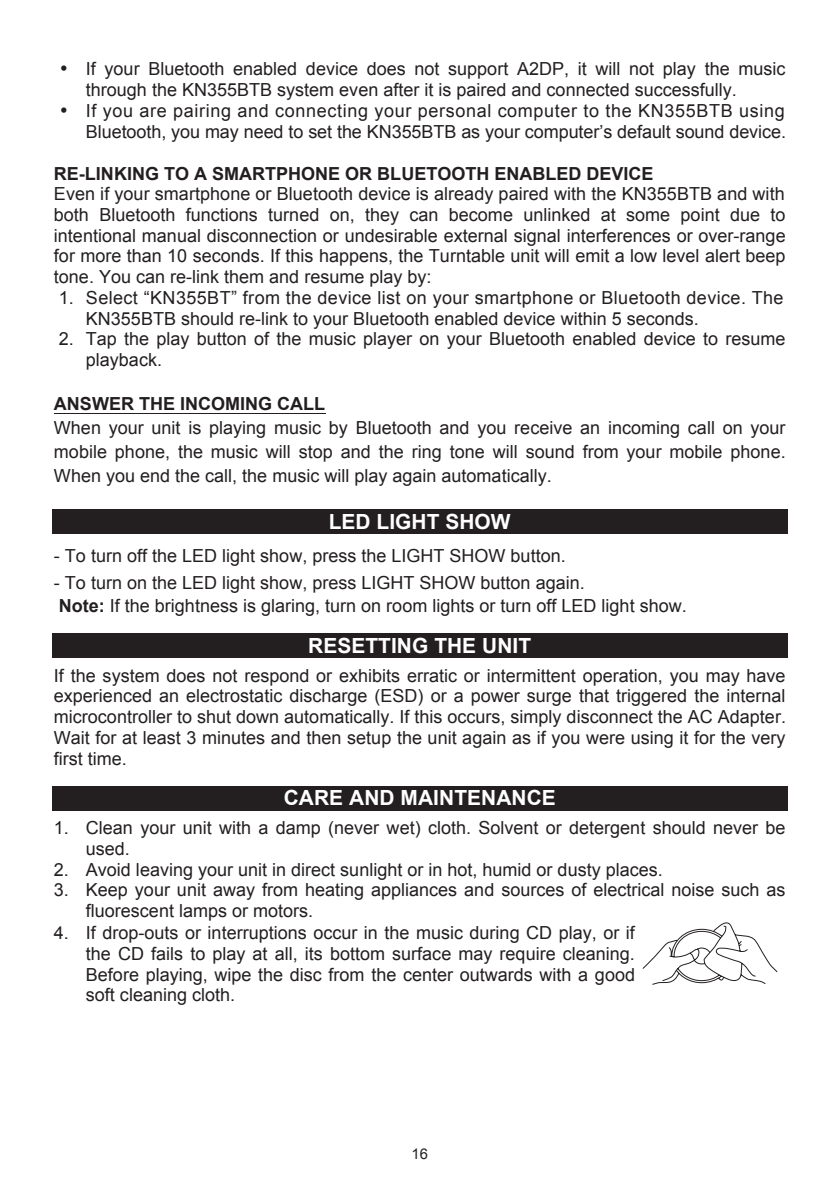
<style>
.page{position:relative;width:840px;height:1191px;background:#fff}
.page>*{position:absolute;margin:0;border:0;box-sizing:border-box;transform-origin:0 0}
.t1{font:700 20.8px "Arial";letter-spacing:.005em;color:#fff}
.t2{font:18px/20.8px "Arial";color:#231f20}
.t3{font:18px/20.8px "Arial";letter-spacing:.02em;color:#231f20}
.t4{font:700 18px "Arial";color:#231f20}
.t5{font:14.8px "Arial";color:#231f20}
.s1{font-weight:700}
</style>
<div class="page">
<hr style="left:54px;top:413px;width:271px;height:1px;background:#231f20">
<div style="left:52px;top:510px;width:735px;height:24px;background:#231f20"></div>
<div style="left:52px;top:633px;width:735px;height:25px;background:#231f20"></div>
<div style="left:52px;top:786px;width:735px;height:24px;background:#231f20"></div>
<svg style="left:642px;top:922px;width:135px;height:63px"></svg>
<p class="t2" style="left:86px;top:58px;width:700px;text-indent:-26px">• If your Bluetooth enabled device does not support A2DP, it will not play the music through the KN355BTB system even after it is paired and connected successfully.</p>
<p class="t2" style="left:60px;top:101px;width:727px;text-align:right">• If you are pairing and connecting your personal computer to the KN355BTB using<br>Bluetooth, you may need to set the KN355BTB as your computer’s default sound device.</p>
<p class="t4" style="left:54px;top:161px;width:601px">RE-LINKING TO A SMARTPHONE OR BLUETOOTH ENABLED DEVICE</p>
<p class="t2" style="left:54px;top:184px;width:732px;text-align:justify">Even if your smartphone or Bluetooth device is already paired with the KN355BTB and with both Bluetooth functions turned on, they can become unlinked at some point due to intentional manual disconnection or undesirable external signal interferences or over-range for more than 10 seconds. If this happens, the Turntable unit will emit a low level alert beep tone. You can re-link them and resume play by:</p>
<p class="t3" style="left:86px;top:287px;width:698px;text-indent:-27px">1. Select “KN355BT” from the device list on your smartphone or Bluetooth device. The<br>KN355BTB should re-link to your Bluetooth enabled device within 5 seconds.</p>
<p class="t2" style="left:86px;top:329px;width:700px;text-indent:-27px">2. Tap the play button of the music player on your Bluetooth enabled device to resume playback.</p>
<p class="t4" style="left:54px;top:392px;width:272px">ANSWER THE INCOMING CALL</p>
<p class="t2" style="left:54px;top:416px;width:732px;line-height:24px;text-align:justify">When your unit is playing music by Bluetooth and you receive an incoming call on your mobile phone, the music will stop and the ring tone will sound from your mobile phone.<br>When you end the call, the music will play again automatically.</p>
<p class="t1" style="left:328px;top:508px;width:183px">LED LIGHT SHOW</p>
<p class="t2" style="left:54px;top:545px;width:513px">- To turn off the LED light show, press the LIGHT SHOW button.</p>
<p class="t2" style="left:54px;top:571px;width:634px;line-height:23.4px">- To turn on the LED light show, press LIGHT SHOW button again.<br><span class="s1">Note:</span> If the brightness is glaring, turn on room lights or turn off LED light show.</p>
<p class="t1" style="left:308px;top:632px;width:224px">RESETTING THE UNIT</p>
<p class="t2" style="left:54px;top:665px;width:733px;text-align:justify">If the system does not respond or exhibits erratic or intermittent operation, you may have experienced an electrostatic discharge (ESD) or a power surge that triggered the internal microcontroller to shut down automatically. If this occurs, simply disconnect the AC Adapter.<br>Wait for at least 3 minutes and then setup the unit again as if you were using it for the very first time.</p>
<p class="t1" style="left:283px;top:784px;width:273px">CARE AND MAINTENANCE</p>
<p class="t2" style="left:86px;top:818px;width:700px;text-indent:-32px">1. Clean your unit with a damp (never wet) cloth. Solvent or detergent should never be used.</p>
<p class="t2" style="left:54px;top:859px;width:610px">2. Avoid leaving your unit in direct sunlight or in hot, humid or dusty places.</p>
<p class="t2" style="left:86px;top:879px;width:700px;text-indent:-32px">3. Keep your unit away from heating appliances and sources of electrical noise such as fluorescent lamps or motors.</p>
<p class="t2" style="left:86px;top:922px;width:550px;text-align:justify;text-indent:-32px">4. If drop-outs or interruptions occur in the music during CD play, or if the CD fails to play at all, its bottom surface may require cleaning.<br>Before playing, wipe the disc from the center outwards with a good soft cleaning cloth.</p>
<p class="t5" style="left:411px;top:1143px;width:18px">16</p>
</div>
